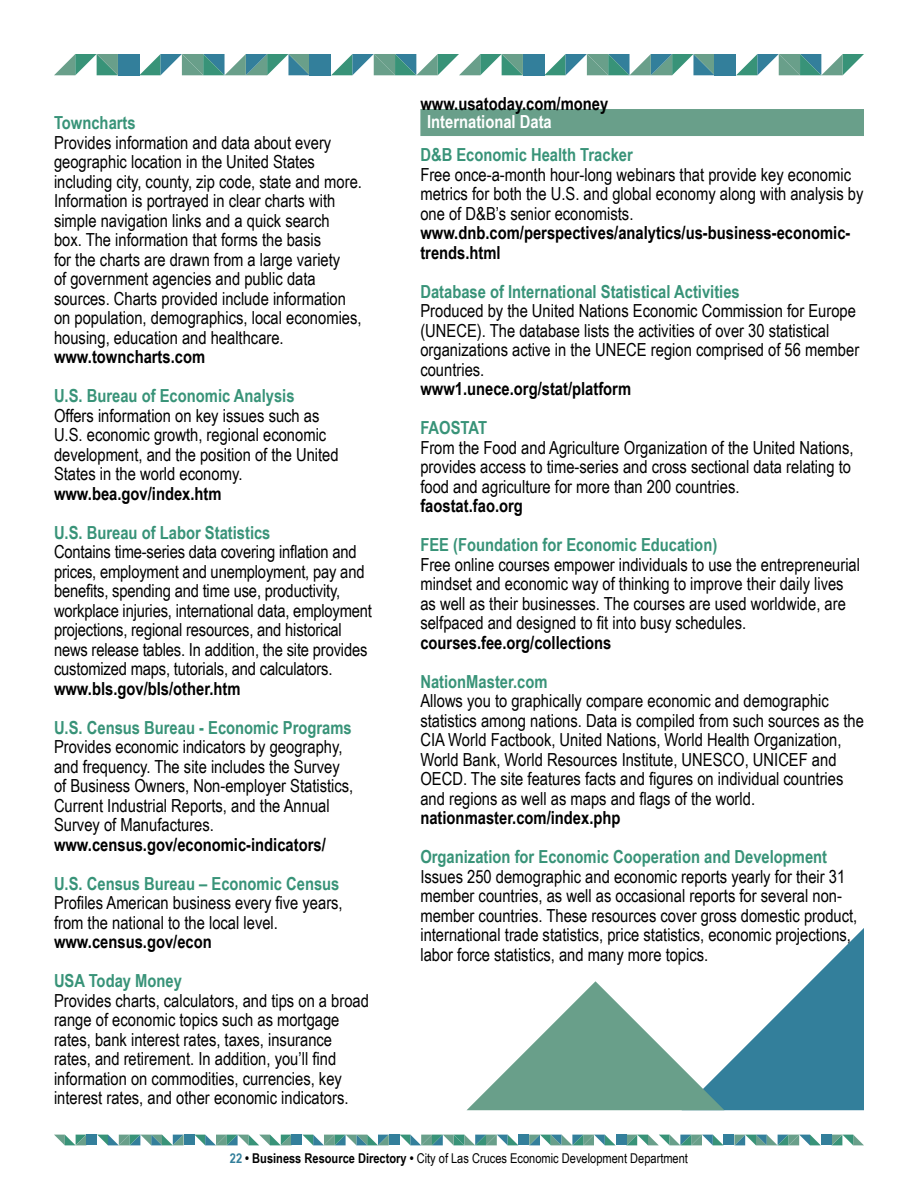
<style>
.page{position:relative;width:918px;height:1188px;background:#fff}
.page>*{position:absolute;margin:0;border:0;box-sizing:border-box;transform-origin:0 0}
.t1{font:18px/19.5px "Arial Narrow";color:#000}
.t2{font:700 18px "Arial Narrow";color:#389378}
.t3{font:700 18px/19.5px "Arial Narrow";color:#000}
.t4{font:700 18px "Arial Narrow";color:#fff}
.t5{font:700 18px "Arial Narrow";letter-spacing:-.02em;color:#389378}
.t6{font:13.5px "Arial Narrow";color:#000}
.s1{font-weight:700;color:#337f9b}
.s2{font-weight:700}
</style>
<div class="page">
<svg style="left:54px;top:1135px;width:32px;height:10px"></svg>
<svg style="left:97px;top:1135px;width:87px;height:10px"></svg>
<div style="left:86px;top:1135px;width:11px;height:10px;background:#337f9b"></div>
<div style="left:184px;top:1135px;width:10px;height:10px;background:#337f9b"></div>
<svg style="left:194px;top:1135px;width:98px;height:10px"></svg>
<svg style="left:303px;top:1135px;width:86px;height:10px"></svg>
<div style="left:292px;top:1135px;width:10px;height:10px;background:#337f9b"></div>
<div style="left:389px;top:1135px;width:11px;height:10px;background:#337f9b"></div>
<svg style="left:832px;top:1135px;width:32px;height:10px"></svg>
<svg style="left:734px;top:1135px;width:87px;height:10px"></svg>
<div style="left:821px;top:1135px;width:11px;height:10px;background:#337f9b"></div>
<div style="left:724px;top:1135px;width:10px;height:10px;background:#337f9b"></div>
<svg style="left:626px;top:1135px;width:98px;height:10px"></svg>
<svg style="left:529px;top:1135px;width:86px;height:10px"></svg>
<svg style="left:400px;top:1135px;width:118px;height:10px"></svg>
<div style="left:616px;top:1135px;width:10px;height:10px;background:#337f9b"></div>
<div style="left:518px;top:1135px;width:11px;height:10px;background:#337f9b"></div>
<svg style="left:54px;top:54px;width:64px;height:21px"></svg>
<svg style="left:139px;top:54px;width:171px;height:21px"></svg>
<div style="left:118px;top:54px;width:21px;height:21px;background:#337f9b"></div>
<div style="left:310px;top:54px;width:21px;height:21px;background:#337f9b"></div>
<svg style="left:331px;top:54px;width:192px;height:21px"></svg>
<svg style="left:544px;top:54px;width:171px;height:21px"></svg>
<svg style="left:736px;top:54px;width:128px;height:21px"></svg>
<div style="left:523px;top:54px;width:21px;height:21px;background:#337f9b"></div>
<div style="left:715px;top:54px;width:21px;height:21px;background:#337f9b"></div>
<svg style="left:467px;top:928px;width:397px;height:182px"></svg>
<div style="left:420px;top:109px;width:444px;height:27px;background:#699f8a"></div>
<p class="t2" style="left:54px;top:112px;width:83px">Towncharts</p>
<p class="t1" style="left:54px;top:133px;width:310px">Provides information and data about every geographic location in the United States including city, county, zip code, state and more.<br>Information is portrayed in clear charts with simple navigation links and a quick search box. The information that forms the basis<br>for the charts are drawn from a large variety<br>of government agencies and public data sources. Charts provided include information on population, demographics, local economies, housing, education and healthcare.</p>
<p class="t3" style="left:54px;top:347px;width:153px">www.towncharts.com</p>
<p class="t2" style="left:54px;top:385px;width:242px">U.S. Bureau of Economic Analysis</p>
<p class="t1" style="left:54px;top:405px;width:286px">Offers information on key issues such as U.S. economic growth, regional economic development, and the position of the United States in the world economy.</p>
<p class="t3" style="left:54px;top:483px;width:169px">www.bea.gov/index.htm</p>
<p class="t2" style="left:54px;top:522px;width:218px">U.S. Bureau of Labor Statistics</p>
<p class="t1" style="left:54px;top:542px;width:320px">Contains time-series data covering inflation and prices, employment and unemployment, pay and benefits, spending and time use, productivity, workplace injuries, international data, employment projections, regional resources, and historical news release tables. In addition, the site provides customized maps, tutorials, and calculators.</p>
<p class="t3" style="left:54px;top:678px;width:188px">www.bls.gov/bls/other.htm</p>
<p class="t2" style="left:54px;top:717px;width:299px">U.S. Census Bureau - Economic Programs</p>
<p class="t1" style="left:54px;top:737px;width:301px">Provides economic indicators by geography, and frequency. The site includes the Survey of Business Owners, Non-employer Statistics, Current Industrial Reports, and the Annual Survey of Manufactures.</p>
<p class="t3" style="left:54px;top:834px;width:273px">www.census.gov/economic-indicators/</p>
<p class="t2" style="left:54px;top:873px;width:287px">U.S. Census Bureau – Economic Census</p>
<p class="t1" style="left:54px;top:893px;width:290px">Profiles American business every five years, from the national to the local level.</p>
<p class="t3" style="left:54px;top:932px;width:159px">www.census.gov/econ</p>
<p class="t2" style="left:54px;top:970px;width:129px">USA Today Money</p>
<p class="t1" style="left:54px;top:990px;width:317px">Provides charts, calculators, and tips on a broad range of economic topics such as mortgage rates, bank interest rates, taxes, insurance rates, and retirement. In addition, you’ll find information on commodities, currencies, key interest rates, and other economic indicators.</p>
<p class="t3" style="left:420px;top:93px;width:189px">www.usatoday.com/money</p>
<p class="t4" style="left:427px;top:112px;width:126px">International Data</p>
<p class="t2" style="left:420px;top:145px;width:214px">D&amp;B Economic Health Tracker</p>
<p class="t1" style="left:420px;top:165px;width:445px">Free once-a-month hour-long webinars that provide key economic metrics for both the U.S. and global economy along with analysis by one of D&amp;B’s senior economists.</p>
<p class="t3" style="left:420px;top:223px;width:432px">www.dnb.com/perspectives/analytics/us-business-economic&shy;trends.html</p>
<p class="t2" style="left:420px;top:281px;width:321px">Database of International Statistical Activities</p>
<p class="t1" style="left:420px;top:301px;width:440px">Produced by the United Nations Economic Commission for Europe (UNECE). The database lists the activities of over 30 statistical organizations active in the UNECE region comprised of 56 member countries.</p>
<p class="t3" style="left:420px;top:379px;width:212px">www1.unece.org/stat/platform</p>
<p class="t5" style="left:420px;top:418px;width:68px">FAOSTAT</p>
<p class="t1" style="left:420px;top:438px;width:435px">From the Food and Agriculture Organization of the United Nations, provides access to time-series and cross sectional data relating to food and agriculture for more than 200 countries.</p>
<p class="t3" style="left:420px;top:496px;width:104px">faostat.fao.org</p>
<p class="t2" style="left:420px;top:535px;width:298px">FEE (Foundation for Economic Education)</p>
<p class="t1" style="left:420px;top:555px;width:441px">Free online courses empower individuals to use the entrepreneurial mindset and economic way of thinking to improve their daily lives as well as their businesses. The courses are used worldwide, are selfpaced and designed to fit into busy schedules.</p>
<p class="t3" style="left:420px;top:633px;width:193px">courses.fee.org/collections</p>
<p class="t2" style="left:420px;top:671px;width:129px">NationMaster.com</p>
<p class="t1" style="left:420px;top:691px;width:445px">Allows you to graphically compare economic and demographic statistics among nations. Data is compiled from such sources as the CIA World Factbook, United Nations, World Health Organization, World Bank, World Resources Institute, UNESCO, UNICEF and OECD. The site features facts and figures on individual countries and regions as well as maps and flags of the world.</p>
<p class="t3" style="left:420px;top:808px;width:202px">nationmaster.com/index.php</p>
<p class="t2" style="left:420px;top:847px;width:408px">Organization for Economic Cooperation and Development</p>
<p class="t1" style="left:420px;top:867px;width:439px">Issues 250 demographic and economic reports yearly for their 31 member countries, as well as occasional reports for several non&shy;member countries. These resources cover gross domestic product, international trade statistics, price statistics, economic projections, labor force statistics, and many more topics.</p>
<p class="t6" style="left:230px;top:1151px;width:460px"><span class="s1">22</span> <span class="s2">• Business Resource Directory •</span> City of Las Cruces Economic Development Department</p>
</div>
